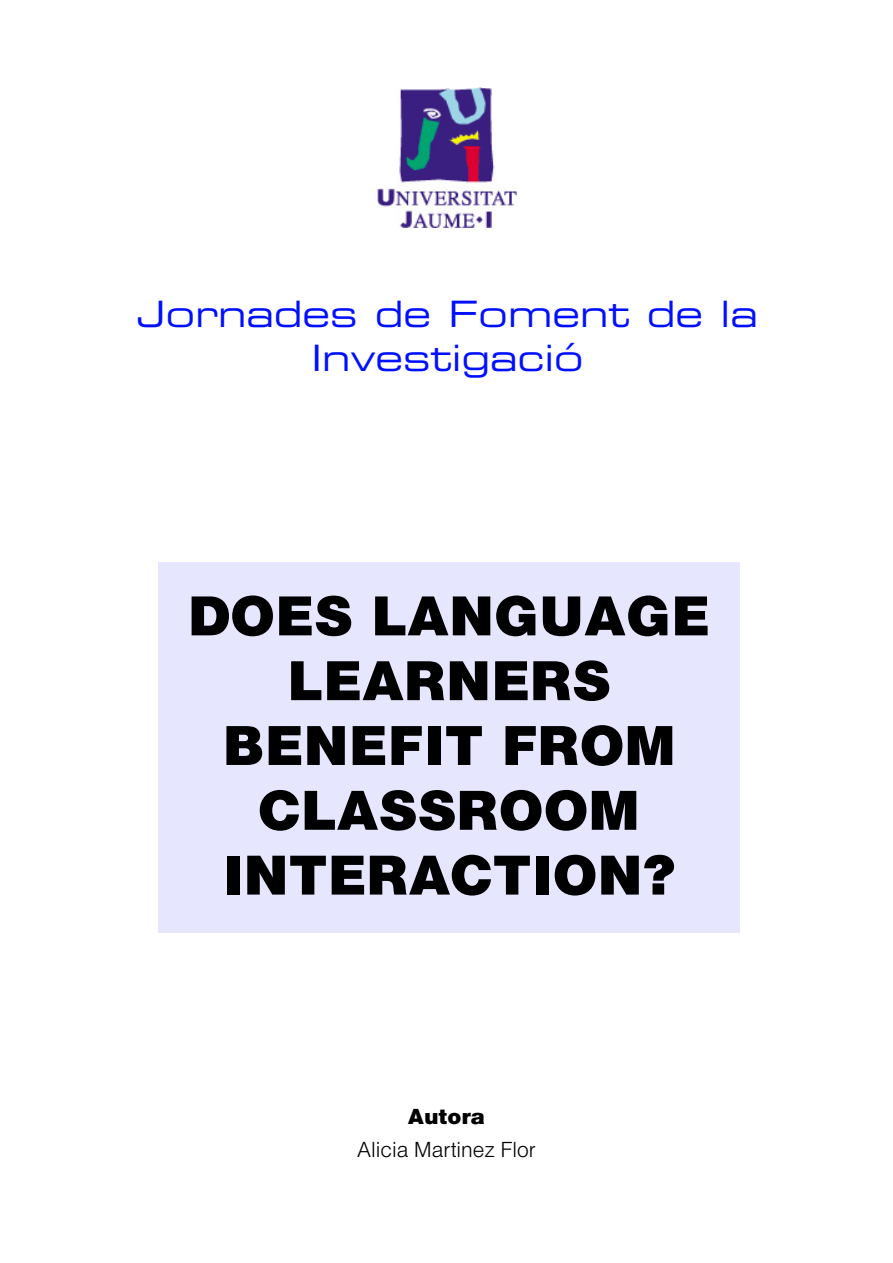
<style>
.page{position:relative;width:893px;height:1263px;background:#fff}
.page>*{position:absolute;margin:0;border:0;box-sizing:border-box;transform-origin:0 0}
.t1{font:900 54px/64.8px "Helvetica";color:#000;text-align:center}
.t2{font:expanded 36px/43.2px "Palindrome S Si";color:#000fff;text-align:center}
.t3{font:300 21px/33.8px "Helvetica";color:#000;text-align:center}
.s1{font-weight:900}
</style>
<div class="page">
<img style="left:377px;top:87px;width:140px;height:141px">
<div style="left:158px;top:562px;width:582px;height:371px;background:#e6e7ff"></div>
<p class="t2" style="left:137px;top:292px;width:622px">Jornades de Foment de la<br>Investigació</p>
<p class="t1" style="left:188px;top:582px;width:523px">DOES LANGUAGE<br>LEARNERS<br>BENEFIT FROM<br>CLASSROOM<br>INTERACTION?</p>
<p class="t3" style="left:357px;top:1099px;width:180px"><span class="s1">Autora<br></span>Alicia Martinez Flor</p>
</div>
